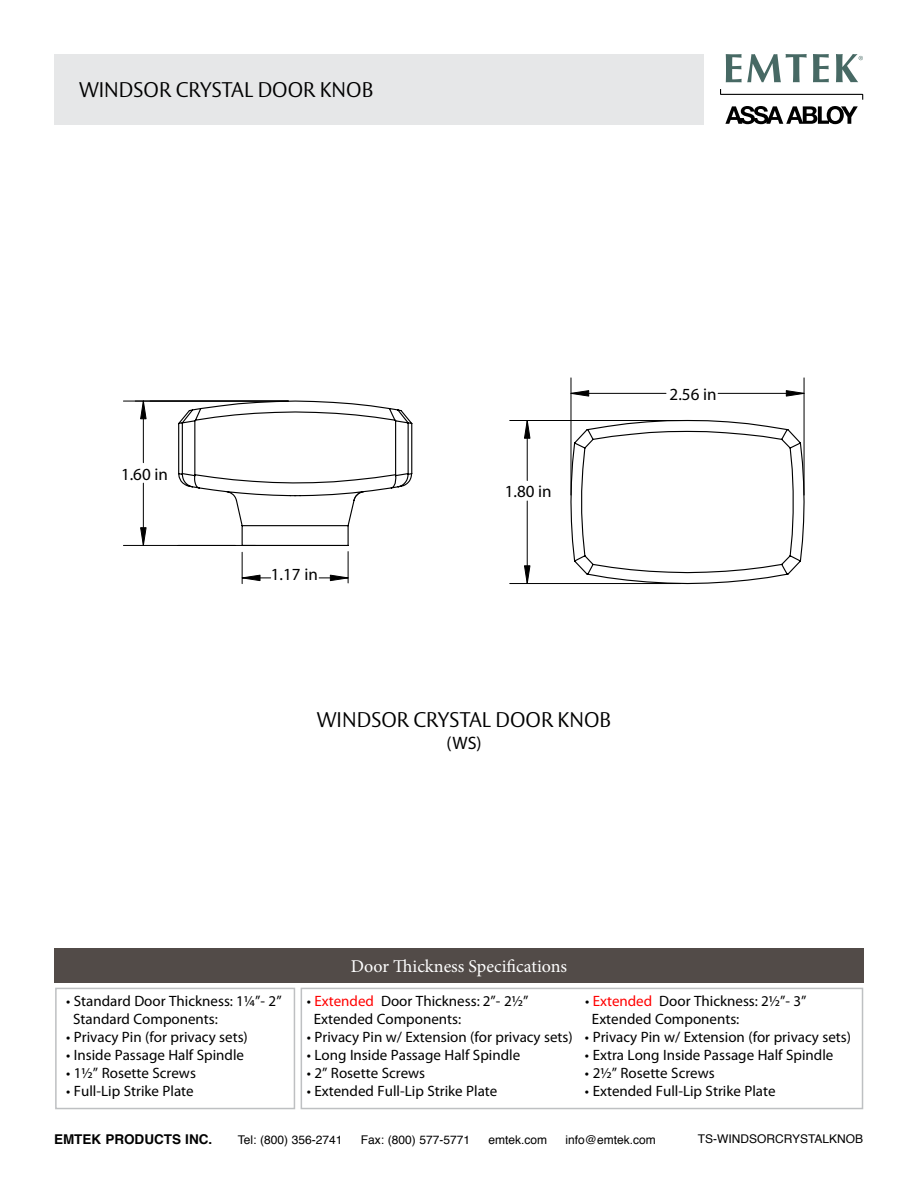
<style>
.page{position:relative;width:918px;height:1188px;background:#fff}
.page>*{position:absolute;margin:0;border:0;box-sizing:border-box;transform-origin:0 0}
.t1{font:300 21px "ASSA Vesta";color:#000}
.t2{font:18px "Minion Pro";color:#fff}
.t3{font:18px "Myriad Pro";color:#000}
.t4{font:17.1px "Myriad Pro";color:#000}
.t5{font:15px/18px "Myriad Pro";color:#000}
.t6{font:700 13.5px "Helvetica";color:#000}
.t7{font:12px "Helvetica";color:#000}
.s1{color:#f00}
</style>
<div class="page">
<svg style="left:720px;top:89px;width:143px;height:11px"></svg>
<svg style="left:725px;top:106px;width:133px;height:18px"></svg>
<svg style="left:726px;top:54px;width:81px;height:28px"></svg>
<svg style="left:813px;top:54px;width:16px;height:28px"></svg>
<svg style="left:836px;top:54px;width:27px;height:28px"></svg>
<div style="left:54px;top:54px;width:650px;height:70px;background:#e6e7e8"></div>
<div style="left:301px;top:988px;width:562px;height:121px;border:2px solid #bec0c2"></div>
<div style="left:55px;top:988px;width:240px;height:121px;border:2px solid #bec0c2"></div>
<div style="left:54px;top:949px;width:810px;height:34px;background:#524b48"></div>
<hr style="left:123px;top:401px;width:165px;height:1px;background:#000">
<hr style="left:348px;top:552px;width:1px;height:31px;background:#000">
<hr style="left:242px;top:552px;width:1px;height:32px;background:#000">
<hr style="left:123px;top:545px;width:133px;height:1px;background:#000">
<svg style="left:241px;top:574px;width:30px;height:8px"></svg>
<svg style="left:319px;top:574px;width:30px;height:8px"></svg>
<svg style="left:140px;top:400px;width:273px;height:146px"></svg>
<svg style="left:570px;top:419px;width:235px;height:166px"></svg>
<hr style="left:510px;top:583px;width:171px;height:1px;background:#000">
<hr style="left:527px;top:421px;width:1px;height:60px;background:#000">
<hr style="left:804px;top:378px;width:1px;height:117px;background:#000">
<hr style="left:527px;top:501px;width:1px;height:83px;background:#000">
<hr style="left:571px;top:393px;width:95px;height:1px;background:#000">
<hr style="left:571px;top:378px;width:1px;height:117px;background:#000">
<hr style="left:718px;top:393px;width:86px;height:1px;background:#000">
<hr style="left:510px;top:420px;width:171px;height:1px;background:#000">
<svg style="left:524px;top:565px;width:7px;height:18px"></svg>
<svg style="left:524px;top:421px;width:7px;height:18px"></svg>
<svg style="left:570px;top:390px;width:20px;height:7px"></svg>
<svg style="left:785px;top:390px;width:20px;height:7px"></svg>
<h1 class="t1" style="left:79px;top:77px;width:296px">WINDSOR CRYSTAL DOOR KNOB</h1>
<p class="t4" style="left:121px;top:463px;width:48px">1.60 in</p>
<p class="t4" style="left:271px;top:564px;width:49px">1.17 in</p>
<p class="t4" style="left:505px;top:481px;width:48px">1.80 in</p>
<h1 class="t1" style="left:317px;top:707px;width:296px">WINDSOR CRYSTAL DOOR KNOB</h1>
<p class="t3" style="left:447px;top:732px;width:37px">(WS)</p>
<p class="t4" style="left:670px;top:383px;width:48px">2.56 in</p>
<p class="t2" style="left:351px;top:954px;width:218px">Door Thickness Specifications</p>
<p class="t5" style="left:73px;top:992px;width:210px;text-indent:-7px">• Standard Door Thickness: 11⁄4”- 2”<br>Standard Components:</p>
<p class="t5" style="left:66px;top:1028px;width:183px">• Privacy Pin (for privacy sets)</p>
<p class="t5" style="left:66px;top:1046px;width:179px">• Inside Passage Half Spindle</p>
<p class="t5" style="left:66px;top:1064px;width:131px">• 11⁄2” Rosette Screws</p>
<p class="t5" style="left:66px;top:1082px;width:129px">• Full-Lip Strike Plate</p>
<p class="t5" style="left:314px;top:992px;width:216px;text-indent:-7px">• <span class="s1">Extended</span> Door Thickness: 2”- 21⁄2”<br>Extended Components:</p>
<p class="t5" style="left:307px;top:1028px;width:268px">• Privacy Pin w/ Extension (for privacy sets)</p>
<p class="t5" style="left:307px;top:1046px;width:215px">• Long Inside Passage Half Spindle</p>
<p class="t5" style="left:307px;top:1064px;width:120px">• 2” Rosette Screws</p>
<p class="t5" style="left:307px;top:1082px;width:192px">• Extended Full-Lip Strike Plate</p>
<p class="t5" style="left:592px;top:992px;width:216px;text-indent:-7px">• <span class="s1">Extended</span> Door Thickness: 21⁄2”- 3”<br>Extended Components:</p>
<p class="t5" style="left:585px;top:1028px;width:268px">• Privacy Pin w/ Extension (for privacy sets)</p>
<p class="t5" style="left:585px;top:1046px;width:250px">• Extra Long Inside Passage Half Spindle</p>
<p class="t5" style="left:585px;top:1064px;width:131px">• 21⁄2” Rosette Screws</p>
<p class="t5" style="left:585px;top:1082px;width:192px">• Extended Full-Lip Strike Plate</p>
<p class="t6" style="left:54px;top:1128px;width:160px">EMTEK PRODUCTS INC.</p>
<p class="t7" style="left:238px;top:1131px;width:106px">Tel: (800) 356-2741</p>
<p class="t7" style="left:361px;top:1131px;width:111px">Fax: (800) 577-5771</p>
<p class="t7" style="left:489px;top:1131px;width:60px">emtek.com</p>
<p class="t7" style="left:566px;top:1131px;width:92px">info@emtek.com</p>
<p class="t7" style="left:698px;top:1130px;width:167px">TS-WINDSORCRYSTALKNOB</p>
</div>
